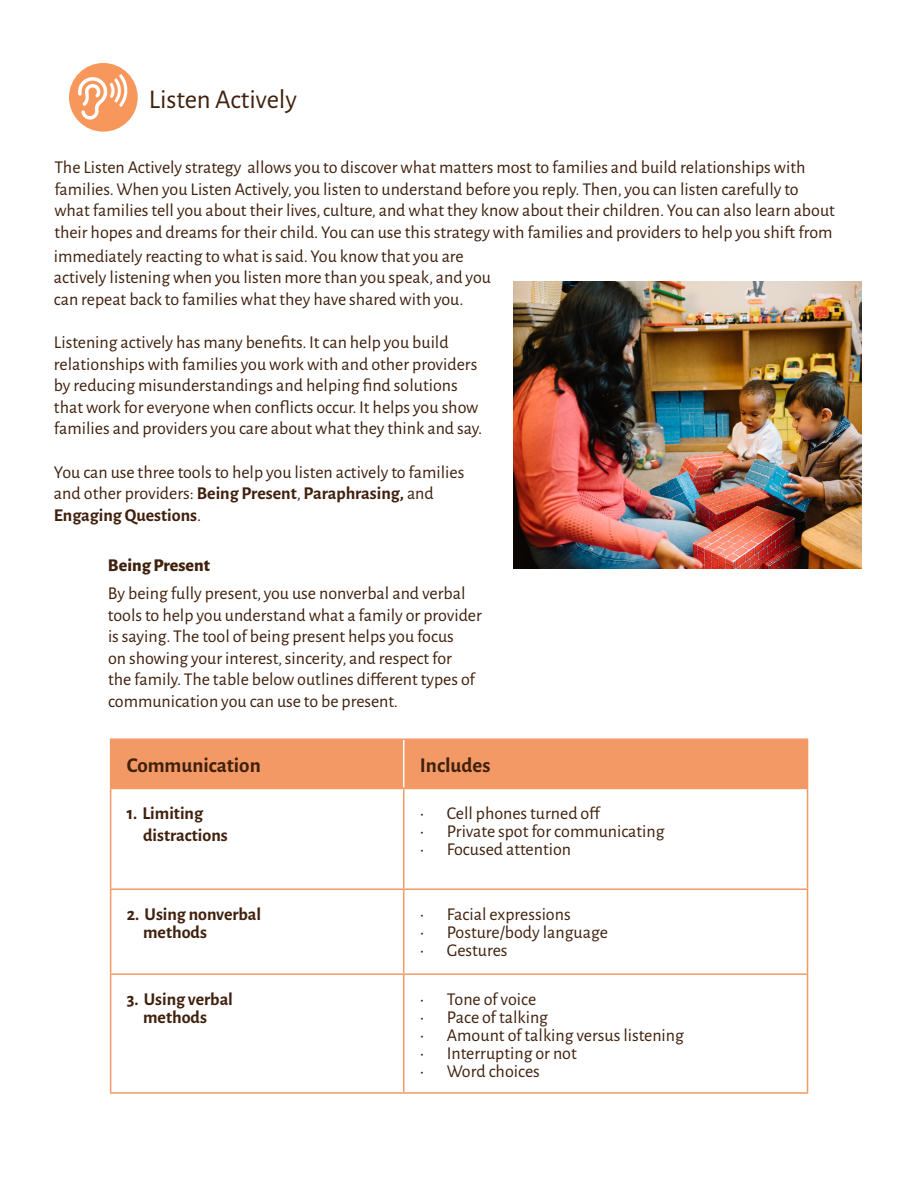
<style>
.page{position:relative;width:918px;height:1188px;background:#fff}
.page>*{position:absolute;margin:0;border:0;box-sizing:border-box;transform-origin:0 0}
.t1{font:27px "Alegreya Sans";color:#40210d}
.t2{font:700 21px "Alegreya Sans";color:#40210d}
.t3{font:18px/21.6px "Alegreya Sans";color:#40210d}
.t4{font:700 18px/21.6px "Alegreya Sans";color:#40210d}
.t5{font:800 18px "Alegreya Sans";color:#40210d}
.s1{font-weight:700}
</style>
<div class="page">
<img style="left:513px;top:281px;width:348px;height:287px">
<div style="left:69px;top:63px;width:69px;height:69px;background:#f7975b;border-radius:50%"></div>
<svg style="left:77px;top:73px;width:51px;height:47px"></svg>
<div style="left:111px;top:740px;width:696px;height:48px;background:#f29966"></div>
<hr style="left:403px;top:740px;width:1px;height:48px;background:#fff">
<hr style="left:110px;top:738px;width:294px;height:2px;background:#f29966">
<hr style="left:110px;top:740px;width:1px;height:48px;background:#f29966">
<hr style="left:404px;top:738px;width:404px;height:2px;background:#f29966">
<hr style="left:807px;top:740px;width:1px;height:48px;background:#f29966">
<hr style="left:110px;top:788px;width:294px;height:1px;background:#f29966">
<hr style="left:404px;top:788px;width:404px;height:1px;background:#f29966">
<hr style="left:110px;top:789px;width:1px;height:99px;background:#f29966">
<hr style="left:403px;top:789px;width:1px;height:99px;background:#f29966">
<hr style="left:807px;top:789px;width:1px;height:99px;background:#f29966">
<hr style="left:110px;top:975px;width:1px;height:117px;background:#f29966">
<hr style="left:403px;top:975px;width:1px;height:117px;background:#f29966">
<hr style="left:807px;top:975px;width:1px;height:117px;background:#f29966">
<hr style="left:110px;top:1092px;width:294px;height:2px;background:#f29966">
<hr style="left:404px;top:1092px;width:404px;height:2px;background:#f29966">
<hr style="left:110px;top:888px;width:294px;height:2px;background:#f29966">
<hr style="left:110px;top:890px;width:1px;height:83px;background:#f29966">
<hr style="left:404px;top:888px;width:404px;height:2px;background:#f29966">
<hr style="left:403px;top:890px;width:1px;height:83px;background:#f29966">
<hr style="left:807px;top:890px;width:1px;height:83px;background:#f29966">
<hr style="left:110px;top:973px;width:294px;height:2px;background:#f29966">
<hr style="left:404px;top:973px;width:404px;height:2px;background:#f29966">
<h3 class="t1" style="left:149px;top:81px;width:150px">Listen Actively</h3>
<p class="t3" style="left:54px;top:156px;width:782px">The Listen Actively strategy allows you to discover what matters most to families and build relationships with families. When you Listen Actively, you listen to understand before you reply. Then, you can listen carefully to what families tell you about their lives, culture, and what they know about their children. You can also learn about their hopes and dreams for their child. You can use this strategy with families and providers to help you shift from</p>
<p class="t3" style="left:54px;top:244px;width:439px">immediately reacting to what is said. You know that you are actively listening when you listen more than you speak, and you can repeat back to families what they have shared with you.</p>
<p class="t3" style="left:54px;top:331px;width:430px">Listening actively has many benefits. It can help you build relationships with families you work with and other providers by reducing misunderstandings and helping find solutions that work for everyone when conflicts occur. It helps you show families and providers you care about what they think and say.</p>
<p class="t3" style="left:54px;top:460px;width:412px">You can use three tools to help you listen actively to families and other providers: <span class="s1">Being Present</span>, <span class="s1">Paraphrasing,</span> and<br><span class="s1">Engaging Questions</span>.</p>
<h4 class="t5" style="left:108px;top:551px;width:104px">Being Present</h4>
<p class="t3" style="left:108px;top:582px;width:375px">By being fully present, you use nonverbal and verbal tools to help you understand what a family or provider is saying. The tool of being present helps you focus<br>on showing your interest, sincerity, and respect for<br>the family. The table below outlines different types of communication you can use to be present.</p>
<p class="t2" style="left:127px;top:750px;width:135px">Communication</p>
<p class="t2" style="left:420px;top:750px;width:72px">Includes</p>
<p class="t4" style="left:143px;top:801px;width:86px;text-indent:-16px">1. Limiting distractions</p>
<p class="t3" style="left:420px;top:802px;width:182px">• Cell phones turned off</p>
<p class="t3" style="left:420px;top:820px;width:246px">• Private spot for communicating</p>
<p class="t3" style="left:420px;top:838px;width:153px">• Focused attention</p>
<p class="t4" style="left:143px;top:904px;width:120px;line-height:18px;text-indent:-16px">2. Using nonverbal methods</p>
<p class="t3" style="left:420px;top:902px;width:152px">• Facial expressions</p>
<p class="t3" style="left:420px;top:920px;width:190px">• Posture/body language</p>
<p class="t3" style="left:420px;top:938px;width:89px">• Gestures</p>
<p class="t4" style="left:127px;top:987px;width:108px">3. Using verbal</p>
<p class="t4" style="left:143px;top:1005px;width:65px">methods</p>
<p class="t3" style="left:420px;top:987px;width:118px">• Tone of voice</p>
<p class="t3" style="left:420px;top:1005px;width:130px">• Pace of talking</p>
<p class="t3" style="left:420px;top:1023px;width:266px">• Amount of talking versus listening</p>
<p class="t3" style="left:420px;top:1041px;width:158px">• Interrupting or not</p>
<p class="t3" style="left:420px;top:1059px;width:121px">• Word choices</p>
</div>
